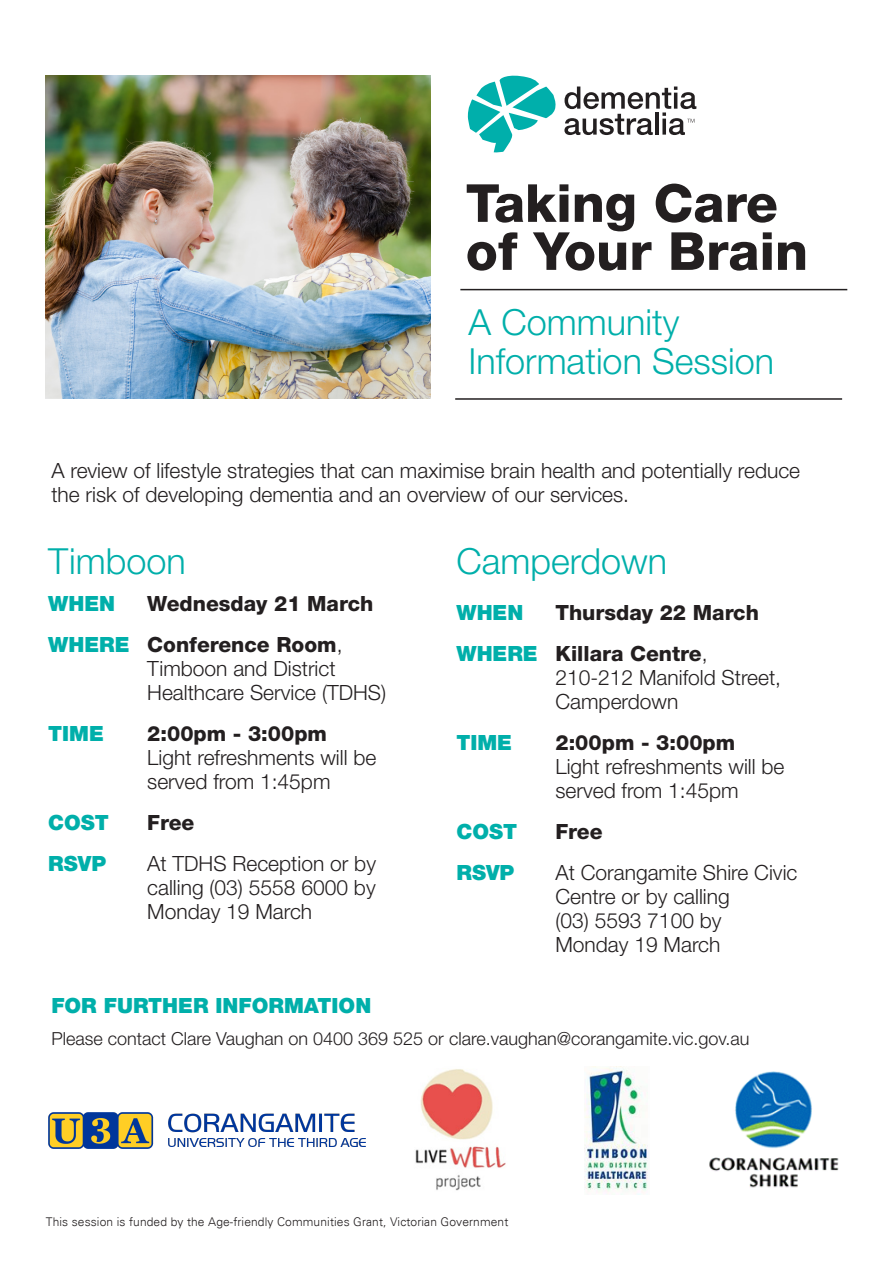
<style>
.page{position:relative;width:893px;height:1263px;background:#fff}
.page>*{position:absolute;margin:0;border:0;box-sizing:border-box;transform-origin:0 0}
.Page_Headings_Uni_44{font:800 52.5px/48px "Helvetica Neue LT Std";color:#231f20}
.TEXT_univers_light{font:300 36px/39px "Helvetica Neue LT Std";color:#00afaa}
.TEXT_univers_light-2{font:300 21px/24px "Helvetica Neue LT Std";color:#231f20}
.TEXT_univers_light-3{font:900 21px "Helvetica Neue LT Std";color:#00afaa}
.TEXT_univers_light-4{font:800 21px "Helvetica Neue LT Std";color:#231f20}
.TEXT_univers_light-5{font:300 18px "Helvetica Neue LT Std";color:#231f20}
.TEXT_univers_light-6{font:300 12px "Univers";letter-spacing:.01em;color:#231f20}
.s1{font-weight:900;color:#00afaa}
.s2{font-weight:800}
</style>
<div class="page">
<hr style="left:455px;top:398px;width:387px;height:2px;background:#231f20">
<hr style="left:460px;top:289px;width:387px;height:1px;background:#231f20">
<svg style="left:468px;top:76px;width:88px;height:76px"></svg>
<svg style="left:564px;top:87px;width:132px;height:48px"></svg>
<img style="left:45px;top:76px;width:385px;height:322px">
<img style="left:415px;top:1069px;width:91px;height:122px">
<img style="left:709px;top:1071px;width:130px;height:117px">
<img style="left:584px;top:1068px;width:64px;height:125px">
<img style="left:48px;top:1112px;width:317px;height:37px">
<p class="Page_Headings_Uni_44" style="left:466px;top:179px;width:344px">Taking Care of Your Brain</p>
<p class="TEXT_univers_light" style="left:469px;top:302px;width:307px">A Community<br>Information Session</p>
<p class="TEXT_univers_light-2" style="left:51px;top:458px;width:750px">A review of lifestyle strategies that can maximise brain health and potentially reduce the risk of developing dementia and an overview of our services.</p>
<p class="TEXT_univers_light" style="left:48px;top:541px;width:139px">Timboon</p>
<p class="TEXT_univers_light-3" style="left:48px;top:591px;width:68px">WHEN</p>
<p class="TEXT_univers_light-4" style="left:147px;top:591px;width:228px">Wednesday 21 March</p>
<p class="TEXT_univers_light-2" style="left:147px;top:632px;width:240px;text-indent:-99px"><span class="s1">WHERE</span> <span class="s2">Conference Room</span>,<br>Timboon and District<br>Healthcare Service (TDHS)</p>
<p class="TEXT_univers_light-3" style="left:48px;top:721px;width:57px">TIME</p>
<p class="TEXT_univers_light-2" style="left:147px;top:721px;width:231px"><span class="s2">2:00pm - 3:00pm<br></span>Light refreshments will be served from 1:45pm</p>
<p class="TEXT_univers_light-3" style="left:48px;top:810px;width:62px">COST</p>
<p class="TEXT_univers_light-4" style="left:147px;top:810px;width:49px">Free</p>
<p class="TEXT_univers_light-3" style="left:48px;top:851px;width:59px">RSVP</p>
<p class="TEXT_univers_light-2" style="left:147px;top:851px;width:230px;text-align:justify">At TDHS Reception or by calling (03) 5558 6000 by Monday 19 March</p>
<p class="TEXT_univers_light" style="left:456px;top:541px;width:212px">Camperdown</p>
<p class="TEXT_univers_light-3" style="left:456px;top:600px;width:68px">WHEN</p>
<p class="TEXT_univers_light-4" style="left:555px;top:600px;width:205px">Thursday 22 March</p>
<p class="TEXT_univers_light-2" style="left:555px;top:641px;width:227px;text-indent:-99px"><span class="s1">WHERE</span> <span class="s2">Killara Centre</span>,<br>210-212 Manifold Street,<br>Camperdown</p>
<p class="TEXT_univers_light-3" style="left:456px;top:730px;width:57px">TIME</p>
<p class="TEXT_univers_light-2" style="left:555px;top:730px;width:231px"><span class="s2">2:00pm - 3:00pm<br></span>Light refreshments will be served from 1:45pm</p>
<p class="TEXT_univers_light-3" style="left:456px;top:819px;width:62px">COST</p>
<p class="TEXT_univers_light-4" style="left:555px;top:819px;width:49px">Free</p>
<p class="TEXT_univers_light-3" style="left:456px;top:860px;width:59px">RSVP</p>
<p class="TEXT_univers_light-2" style="left:555px;top:860px;width:243px">At Corangamite Shire Civic<br>Centre or by calling<br>(03) 5593 7100 by<br>Monday 19 March</p>
<p class="TEXT_univers_light-3" style="left:51px;top:993px;width:321px">FOR FURTHER INFORMATION</p>
<p class="TEXT_univers_light-5" style="left:51px;top:1028px;width:700px">Please contact Clare Vaughan on 0400 369 525 or clare.vaughan@corangamite.vic.gov.au</p>
<p class="TEXT_univers_light-6" style="left:46px;top:1214px;width:464px">This session is funded by the Age-friendly Communities Grant, Victorian Government</p>
</div>
